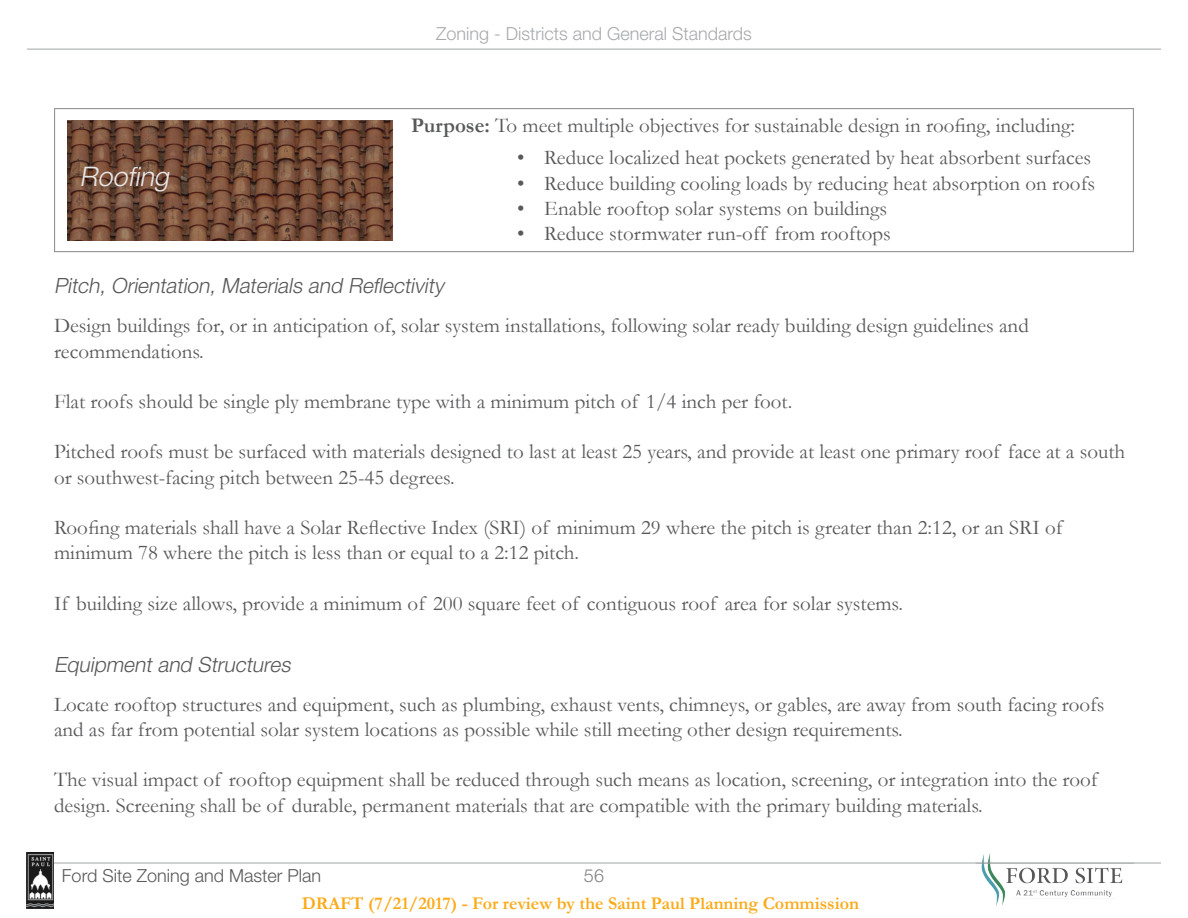
<style>
.page{position:relative;width:1188px;height:918px;background:#fff}
.page>*{position:absolute;margin:0;border:0;box-sizing:border-box;transform-origin:0 0}
.t1{font:italic 300 27px "Helvetica Neue LT Std";color:#e6e7e8}
.t2{font:21px/25.2px "Garamond";color:#58595b}
.t3{font:italic 300 21px "Helvetica Neue LT Std";color:#58595b}
.t4{font:700 18px "Garamond";color:#fbaa19}
.t5{font:300 18px "Helvetica Neue LT Std";color:#a7a9ac}
.t6{font:300 18px "Helvetica Neue LT Std";color:#58595b}
.t7{font:300 18px "Helvetica Neue LT Std";color:#808285}
.s1{font-weight:700}
</style>
<div class="page">
<img style="left:974px;top:853px;width:160px;height:53px">
<hr style="left:54px;top:863px;width:1107px;height:1px;background:#a7a9ac">
<hr style="left:27px;top:49px;width:1134px;height:1px;background:#a7a9ac">
<img style="left:26px;top:852px;width:28px;height:56px">
<img style="left:68px;top:120px;width:325px;height:120px">
<div style="left:54px;top:108px;width:1080px;height:144px;border:1px solid #939598"></div>
<p class="t5" style="left:436px;top:22px;width:317px">Zoning - Districts and General Standards</p>
<p class="t2" style="left:411px;top:112px;width:666px"><span class="s1">Purpose:</span> To meet multiple objectives for sustainable design in roofing, including:</p>
<p class="t2" style="left:517px;top:145px;width:575px">• Reduce localized heat pockets generated by heat absorbent surfaces</p>
<p class="t2" style="left:517px;top:170px;width:579px">• Reduce building cooling loads by reducing heat absorption on roofs</p>
<p class="t2" style="left:517px;top:195px;width:371px">• Enable rooftop solar systems on buildings</p>
<p class="t2" style="left:517px;top:220px;width:375px">• Reduce stormwater run-off from rooftops</p>
<p class="t3" style="left:54px;top:273px;width:391px">Pitch, Orientation, Materials and Reflectivity</p>
<p class="t2" style="left:54px;top:313px;width:976px">Design buildings for, or in anticipation of, solar system installations, following solar ready building design guidelines and recommendations.</p>
<p class="t2" style="left:54px;top:388px;width:740px">Flat roofs should be single ply membrane type with a minimum pitch of 1/4 inch per foot.</p>
<p class="t2" style="left:54px;top:439px;width:1073px">Pitched roofs must be surfaced with materials designed to last at least 25 years, and provide at least one primary roof face at a south or southwest-facing pitch between 25-45 degrees.</p>
<p class="t2" style="left:54px;top:514px;width:1010px">Roofing materials shall have a Solar Reflective Index (SRI) of minimum 29 where the pitch is greater than 2:12, or an SRI of minimum 78 where the pitch is less than or equal to a 2:12 pitch.</p>
<p class="t2" style="left:54px;top:590px;width:851px">If building size allows, provide a minimum of 200 square feet of contiguous roof area for solar systems.</p>
<p class="t1" style="left:79px;top:160px;width:97px">Roofing</p>
<p class="t3" style="left:54px;top:651px;width:242px">Equipment and Structures</p>
<p class="t2" style="left:54px;top:691px;width:1052px">Locate rooftop structures and equipment, such as plumbing, exhaust vents, chimneys, or gables, are away from south facing roofs and as far from potential solar system locations as possible while still meeting other design requirements.</p>
<p class="t2" style="left:54px;top:767px;width:1045px">The visual impact of rooftop equipment shall be reduced through such means as location, screening, or integration into the roof design. Screening shall be of durable, permanent materials that are compatible with the primary building materials.</p>
<p class="t6" style="left:62px;top:865px;width:261px">Ford Site Zoning and Master Plan</p>
<p class="t7" style="left:584px;top:865px;width:22px">56</p>
<p class="t4" style="left:302px;top:891px;width:559px">DRAFT (7/21/2017) - For review by the Saint Paul Planning Commission</p>
</div>
